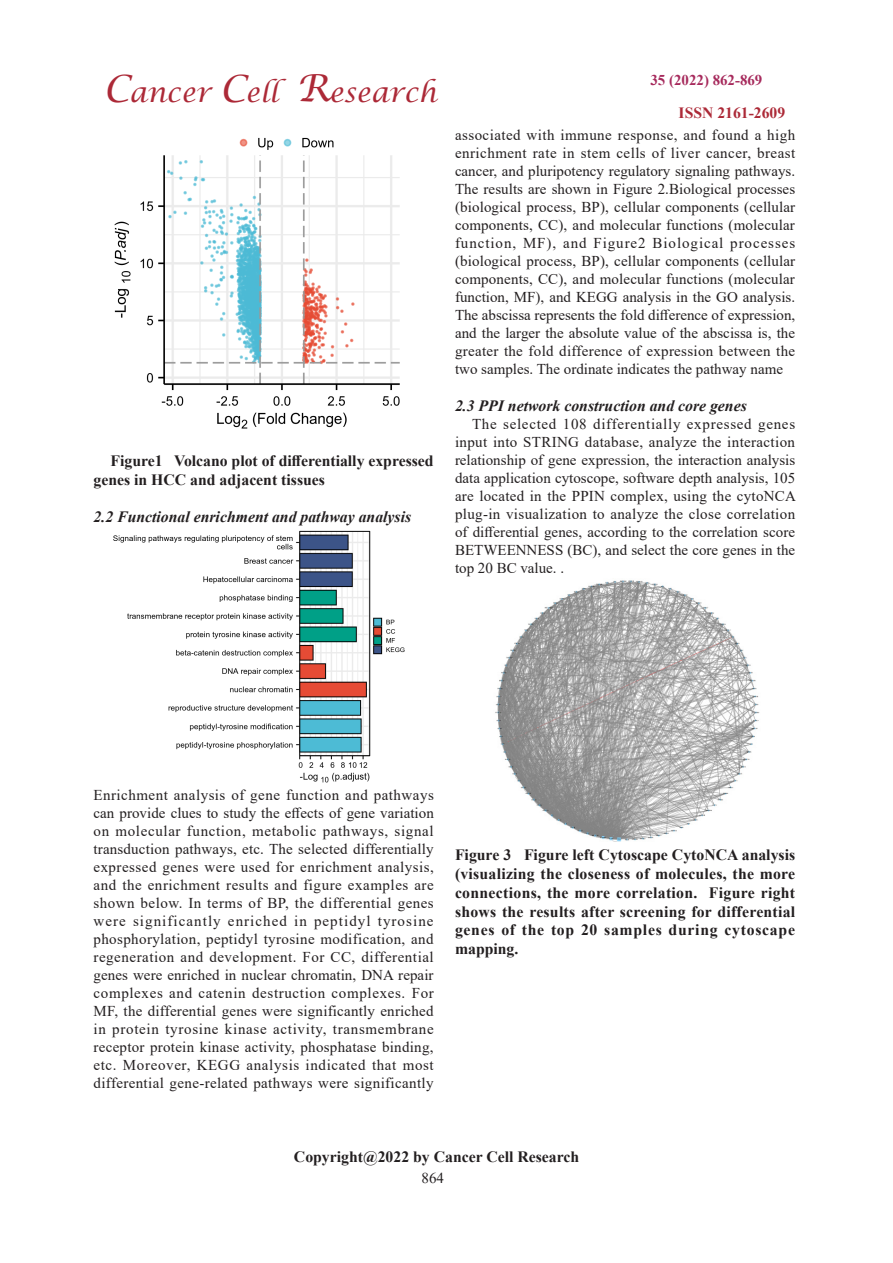
<style>
.page{position:relative;width:893px;height:1263px;background:#fff}
.page>*{position:absolute;margin:0;border:0;box-sizing:border-box;transform-origin:0 0}
.t1{font:italic 27px "Lucida Calligraphy";color:#ac2937}
.正文{font:700 15.75px/18.9px "Times New Roman";color:#231f20}
.正标{font:italic 700 15.75px "Times New Roman";color:#231f20}
.t2{font:700 15.6px "Times New Roman";color:#ac2937}
.正文-2{font:15px/18px "Times New Roman";color:#231f20;text-align:justify}
.t3{font:700 14.85px "Times New Roman";color:#a72b5d}
.s1{font-size:37.5px}
</style>
<div class="page">
<img style="left:114px;top:137px;width:286px;height:292px">
<img style="left:113px;top:530px;width:292px;height:253px">
<img style="left:495px;top:580px;width:265px;height:262px">
<h1 class="t1" style="left:103px;top:76px;width:335px"><span class="s1">C</span>ancer <span class="s1">C</span>ell <span class="s1">R</span>esearch</h1>
<p class="正文" style="left:94px;top:450px;width:342px;text-indent:17px">Figure1 Volcano plot of differentially expressed genes in HCC and adjacent tissues</p>
<p class="正标" style="left:94px;top:505px;width:319px">2.2 Functional enrichment and pathway analysis</p>
<p class="t3" style="left:650px;top:70px;width:113px">35 (2022) 862-869</p>
<p class="t2" style="left:679px;top:101px;width:108px">ISSN 2161-2609</p>
<p class="正文-2" style="left:455px;top:126px;width:342px">associated with immune response, and found a high enrichment rate in stem cells of liver cancer, breast cancer, and pluripotency regulatory signaling pathways.<br>The results are shown in Figure 2.Biological processes (biological process, BP), cellular components (cellular components, CC), and molecular functions (molecular function, MF), and Figure2 Biological processes (biological process, BP), cellular components (cellular components, CC), and molecular functions (molecular function, MF), and KEGG analysis in the GO analysis.<br>The abscissa represents the fold difference of expression, and the larger the absolute value of the abscissa is, the greater the fold difference of expression between the two samples. The ordinate indicates the pathway name</p>
<p class="正标" style="left:455px;top:394px;width:293px">2.3 PPI network construction and core genes</p>
<p class="正文-2" style="left:455px;top:414px;width:343px;text-indent:17px">The selected 108 differentially expressed genes input into STRING database, analyze the interaction relationship of gene expression, the interaction analysis data application cytoscope, software depth analysis, 105 are located in the PPIN complex, using the cytoNCA plug-in visualization to analyze the close correlation of differential genes, according to the correlation score BETWEENNESS (BC), and select the core genes in the top 20 BC value. .</p>
<p class="正文-2" style="left:94px;top:785px;width:342px">Enrichment analysis of gene function and pathways can provide clues to study the effects of gene variation on molecular function, metabolic pathways, signal transduction pathways, etc. The selected differentially expressed genes were used for enrichment analysis, and the enrichment results and figure examples are shown below. In terms of BP, the differential genes were significantly enriched in peptidyl tyrosine phosphorylation, peptidyl tyrosine modification, and regeneration and development. For CC, differential genes were enriched in nuclear chromatin, DNA repair complexes and catenin destruction complexes. For MF, the differential genes were significantly enriched in protein tyrosine kinase activity, transmembrane receptor protein kinase activity, phosphatase binding, etc. Moreover, KEGG analysis indicated that most differential gene-related pathways were significantly</p>
<p class="正文" style="left:455px;top:845px;width:342px;text-align:justify">Figure 3 Figure left Cytoscape CytoNCA analysis (visualizing the closeness of molecules, the more connections, the more correlation. Figure right shows the results after screening for differential genes of the top 20 samples during cytoscape mapping.</p>
<p class="正文" style="left:294px;top:1147px;width:287px">Copyright@2022 by Cancer Cell Research</p>
<p class="正文-2" style="left:422px;top:1169px;width:24px">864</p>
</div>
